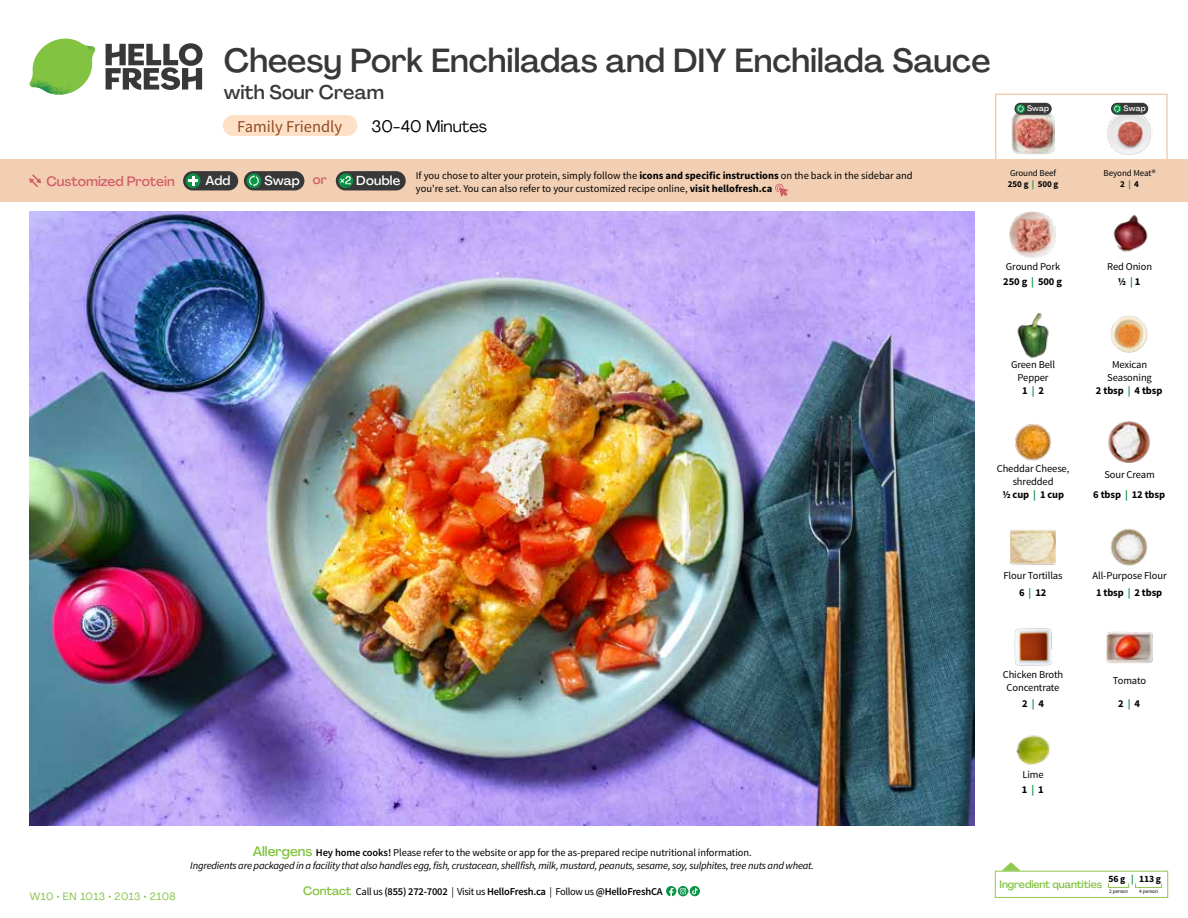
<style>
.page{position:relative;width:1188px;height:918px;background:#fff}
.page>*{position:absolute;margin:0;border:0;box-sizing:border-box;transform-origin:0 0}
.t1{font:500 33px "Agrandir";color:#383839}
.t2{font:500 19.5px "Agrandir";color:#383839}
.t3{font:16.5px "Source Sans Pro";color:#8e4b25}
.t4{font:16.5px "Agrandir";color:#000}
.t5{font:500 13.5px "Agrandir";color:#d15f6a}
.t6{font:500 12.9px "Agrandir";letter-spacing:.015em;color:#fff}
.t7{font:10.5px/13.2px "Source Sans Pro";letter-spacing:-.01em;color:#000;text-align:center}
.t8{font:italic 10.5px/13.5px "Source Sans Pro";letter-spacing:-.02em;color:#000;text-align:center}
.t9{font:600 10.5px "Source Sans Pro";letter-spacing:-.02em;color:#000}
.t10{font:700 10.5px/20.1px "Source Sans Pro";letter-spacing:-.01em;color:#000;text-align:center}
.t11{font:500 10.5px "Agrandir";letter-spacing:-.01em;color:#82c341}
.t12{font:10.5px "Agrandir";letter-spacing:.05em;color:#82c341}
.t13{font:700 9.6px "Source Sans Pro";color:#000}
.t14{font:9px/10.9px "Source Sans Pro";letter-spacing:-.01em;color:#000;text-align:center}
.t15{font:500 7.95px "Agrandir";letter-spacing:.01em;color:#fff}
.t16{font:5.25px "Source Sans Pro";letter-spacing:-.01em;color:#000}
.s1{font-weight:700}
.s2{font-weight:700;color:#0b9446}
.s3{color:#d15f6a}
.s4{font-weight:400}
.s5{color:#0b9446}
.s6{font-family:"Agrandir";font-weight:500;font-style:normal;font-size:13.5px;color:#82c341}
.s7{font-weight:600;font-style:normal}
.s8{font-style:normal}
.s9{font-family:"Agrandir";font-weight:500;font-size:12px;color:#82c341}
</style>
<div class="page">
<svg style="left:106px;top:43px;width:97px;height:47px"></svg>
<svg style="left:34px;top:39px;width:59px;height:38px"></svg>
<img style="left:65px;top:39px;width:30px;height:25px">
<img style="left:33px;top:60px;width:56px;height:10px">
<img style="left:29px;top:64px;width:58px;height:31px">
<img style="left:64px;top:70px;width:25px;height:24px">
<img style="left:30px;top:211px;width:945px;height:615px">
<svg style="left:690px;top:886px;width:10px;height:10px"></svg>
<svg style="left:666px;top:886px;width:32px;height:10px"></svg>
<svg style="left:1002px;top:862px;width:19px;height:9px"></svg>
<div style="left:995px;top:871px;width:173px;height:27px;border:1px solid #91c84e"></div>
<div style="left:1108px;top:883px;width:21px;height:5px;border:1px solid #91c84e"></div>
<div style="left:1135px;top:883px;width:27px;height:5px;border:1px solid #91c84e"></div>
<img style="left:1017px;top:314px;width:32px;height:44px">
<img style="left:1110px;top:315px;width:38px;height:38px">
<img style="left:1015px;top:423px;width:37px;height:38px">
<img style="left:1108px;top:421px;width:42px;height:42px">
<img style="left:1011px;top:529px;width:45px;height:36px">
<img style="left:1110px;top:528px;width:38px;height:38px">
<img style="left:1014px;top:628px;width:38px;height:38px">
<img style="left:1016px;top:735px;width:34px;height:30px">
<img style="left:1113px;top:214px;width:35px;height:38px">
<img style="left:1010px;top:212px;width:45px;height:45px">
<img style="left:1107px;top:631px;width:45px;height:33px">
<div style="left:0;top:160px;width:1188px;height:42px;background:#f2cfb3"></div>
<svg style="left:29px;top:174px;width:12px;height:13px"></svg>
<div style="left:336px;top:171px;width:70px;height:19px;background:#383839;border-radius:10px"></div>
<svg style="left:338px;top:173px;width:15px;height:15px"></svg>
<div style="left:341px;top:180px;width:11px;height:11px;background:#000;opacity:.35"></div>
<svg style="left:339px;top:176px;width:12px;height:8px"></svg>
<div style="left:244px;top:171px;width:60px;height:19px;background:#383839;border-radius:10px"></div>
<div style="left:247px;top:173px;width:14px;height:15px;background:#0b9446;border-radius:50%"></div>
<svg style="left:249px;top:175px;width:10px;height:12px"></svg>
<div style="left:183px;top:171px;width:55px;height:19px;background:#383839;border-radius:10px"></div>
<div style="left:186px;top:173px;width:14px;height:15px;background:#0b9446;border-radius:50%"></div>
<svg style="left:188px;top:176px;width:10px;height:10px"></svg>
<svg style="left:775px;top:183px;width:13px;height:14px"></svg>
<div style="left:995px;top:94px;width:173px;height:69px;border:2px solid #f2cfb3"></div>
<img style="left:1107px;top:111px;width:45px;height:44px">
<img style="left:1011px;top:113px;width:44px;height:42px">
<div style="left:1111px;top:103px;width:37px;height:12px;background:#383839;border-radius:6px"></div>
<svg style="left:1113px;top:104px;width:9px;height:9px"></svg>
<svg style="left:1114px;top:105px;width:6px;height:7px"></svg>
<div style="left:1014px;top:103px;width:38px;height:12px;background:#383839;border-radius:6px"></div>
<svg style="left:1016px;top:104px;width:9px;height:9px"></svg>
<svg style="left:1018px;top:105px;width:6px;height:7px"></svg>
<div style="left:223px;top:115px;width:134px;height:21px;background:#fee0c6;border-radius:10px"></div>
<h1 class="t1" style="left:224px;top:40px;width:768px">Cheesy Pork Enchiladas and DIY Enchilada Sauce</h1>
<h2 class="t2" style="left:224px;top:80px;width:162px">with Sour Cream</h2>
<h3 class="t4" style="left:372px;top:116px;width:117px">30-40 Minutes</h3>
<h3 class="t3" style="left:237px;top:116px;width:106px">Family Friendly</h3>
<p class="t15" style="left:1027px;top:104px;width:24px">Swap</p>
<p class="t15" style="left:1124px;top:104px;width:24px">Swap</p>
<p class="t14" style="left:1008px;top:168px;width:52px;text-align:left">Ground Beef<br><span class="s1">250 g</span> <span class="s2">|</span> <span class="s1">500 g</span></p>
<p class="t5" style="left:46px;top:173px;width:130px">Customized Protein</p>
<p class="t6" style="left:205px;top:172px;width:27px">Add</p>
<p class="t6" style="left:264px;top:172px;width:64px">Swap <span class="s3">or</span></p>
<p class="t6" style="left:356px;top:172px;width:45px">Double</p>
<p class="t14" style="left:1104px;top:168px;width:54px">Beyond Meat®<br><span class="s1">2</span> <span class="s2">|</span> <span class="s1">4</span></p>
<p class="t7" style="left:416px;top:168px;width:498px;text-align:left">If you chose to alter your protein, simply follow the <span class="s1">icons and specific instructions</span> on the back in the sidebar and you're set. You can also refer to your customized recipe online, <span class="s1">visit hellofresh.ca</span></p>
<p class="t7" style="left:1003px;top:260px;width:60px;line-height:14.1px;text-align:left">Ground Pork<br><span class="s1">250 g</span> <span class="s2">|</span> <span class="s1">500 g</span></p>
<p class="t7" style="left:1107px;top:260px;width:47px;line-height:14.2px">Red Onion<br><span class="s1">1/2</span> <span class="s2">|</span> <span class="s1">1</span></p>
<p class="t7" style="left:1011px;top:358px;width:46px">Green Bell<br>Pepper<br><span class="s1">1</span> <span class="s2">|</span> <span class="s1">2</span></p>
<p class="t7" style="left:1096px;top:358px;width:68px">Mexican<br>Seasoning<br><span class="s1">2 tbsp</span> <span class="s2">|</span> <span class="s1">4 tbsp</span></p>
<p class="t7" style="left:997px;top:462px;width:74px">Cheddar Cheese, shredded<br><span class="s1">1/2 cup</span> <span class="s2">|</span> <span class="s1">1 cup</span></p>
<p class="t10" style="left:1093px;top:465px;width:73px"><span class="s4">Sour Cream<br></span>6 tbsp <span class="s5">|</span> 12 tbsp</p>
<p class="t7" style="left:1004px;top:567px;width:61px;line-height:17px">Flour Tortillas<br><span class="s1">6</span> <span class="s2">|</span> <span class="s1">12</span></p>
<p class="t7" style="left:1093px;top:567px;width:76px;line-height:17px">All-Purpose Flour<br><span class="s1">1 tbsp</span> <span class="s2">|</span> <span class="s1">2 tbsp</span></p>
<p class="t12" style="left:30px;top:890px;width:147px">W10 • EN 1013 • 2013 • 2108</p>
<p class="t8" style="left:190px;top:846px;width:625px"><span class="s6">Allergens</span> <span class="s7">Hey home cooks!</span> <span class="s8">Please refer to the website or app for the as-prepared recipe nutritional information.<br></span>Ingredients are packaged in a facility that also handles egg, fish, crustacean, shellfish, milk, mustard, peanuts, sesame, soy, sulphites, tree nuts and wheat.</p>
<p class="t9" style="left:303px;top:885px;width:361px"><span class="s9">Contact</span> <span class="s4">Call us</span> (855) 272-7002 <span class="s4">| Visit us</span> HelloFresh.ca <span class="s4">| Follow us</span> @HelloFreshCA</p>
<p class="t7" style="left:1003px;top:668px;width:62px">Chicken Broth<br>Concentrate</p>
<p class="t10" style="left:1022px;top:694px;width:23px">2 <span class="s5">|</span> 4</p>
<p class="t7" style="left:1022px;top:767px;width:23px;line-height:14.9px;text-align:left">Lime<br><span class="s1">1</span> <span class="s2">|</span> <span class="s1">1</span></p>
<p class="t7" style="left:1113px;top:670px;width:35px;line-height:22.2px">Tomato<br><span class="s1">2</span> <span class="s2">|</span> <span class="s1">4</span></p>
<p class="t13" style="left:1108px;top:873px;width:54px">56 g <span class="s5">|</span> 113 g</p>
<p class="t16" style="left:1109px;top:888px;width:20px">2 person</p>
<p class="t16" style="left:1139px;top:888px;width:20px">4 person</p>
<p class="t11" style="left:1000px;top:878px;width:104px">Ingredient quantities</p>
</div>
